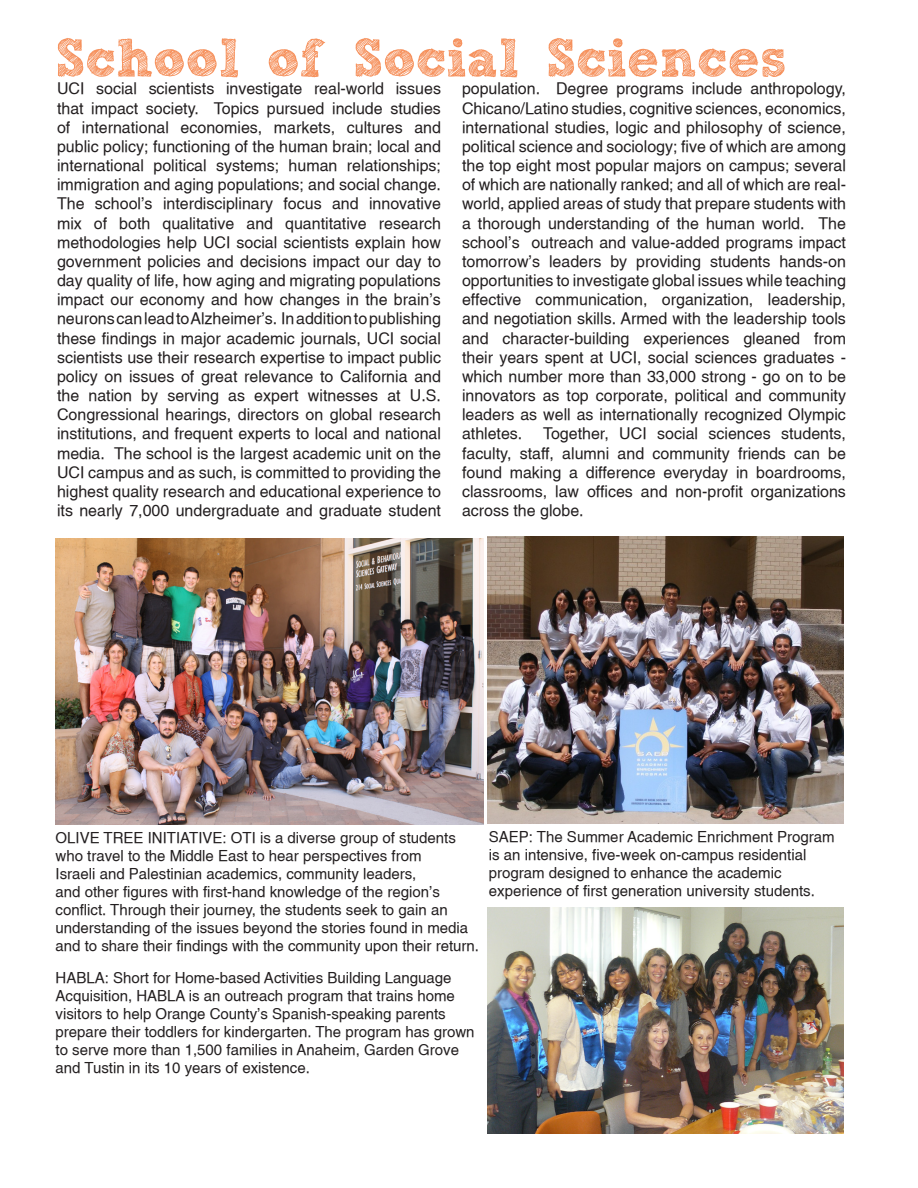
<style>
.page{position:relative;width:918px;height:1188px;background:#fff}
.page>*{position:absolute;margin:0;border:0;box-sizing:border-box;transform-origin:0 0}
.Panel_Pages{font:700 54px "freeversion Sketch Block";color:#f6925e}
.Panel_Pages-2{font:15.9px/19.2px "AWPC Helvetica";color:#231f20;text-align:justify}
.Panel_Pages-3{font:15px/18px "AWPC Helvetica";color:#231f20}
</style>
<div class="page">
<img style="left:488px;top:908px;width:355px;height:226px">
<img style="left:488px;top:537px;width:355px;height:286px">
<img style="left:56px;top:539px;width:428px;height:286px">
<p class="Panel_Pages" style="left:56px;top:38px;width:733px">School of Social Sciences</p>
<p class="Panel_Pages-2" style="left:57px;top:79px;width:386px">UCI social scientists investigate real-world issues that impact society. Topics pursued include studies of international economies, markets, cultures and public policy; functioning of the human brain; local and international political systems; human relationships; immigration and aging populations; and social change.<br>The school’s interdisciplinary focus and innovative mix of both qualitative and quantitative research methodologies help UCI social scientists explain how government policies and decisions impact our day to day quality of life, how aging and migrating populations impact our economy and how changes in the brain’s neurons can lead to Alzheimer’s. In addition to publishing these findings in major academic journals, UCI social scientists use their research expertise to impact public policy on issues of great relevance to California and the nation by serving as expert witnesses at U.S.<br>Congressional hearings, directors on global research institutions, and frequent experts to local and national media. The school is the largest academic unit on the UCI campus and as such, is committed to providing the highest quality research and educational experience to its nearly 7,000 undergraduate and graduate student</p>
<p class="Panel_Pages-2" style="left:462px;top:79px;width:386px">population. Degree programs include anthropology, Chicano/Latino studies, cognitive sciences, economics, international studies, logic and philosophy of science, political science and sociology; five of which are among the top eight most popular majors on campus; several of which are nationally ranked; and all of which are real&shy;world, applied areas of study that prepare students with a thorough understanding of the human world. The school’s outreach and value-added programs impact tomorrow’s leaders by providing students hands-on opportunities to investigate global issues while teaching effective communication, organization, leadership, and negotiation skills. Armed with the leadership tools and character-building experiences gleaned from their years spent at UCI, social sciences graduates - which number more than 33,000 strong - go on to be innovators as top corporate, political and community leaders as well as internationally recognized Olympic athletes.</p>
<p class="Panel_Pages-2" style="left:462px;top:424px;width:386px;text-indent:81px">Together, UCI social sciences students, faculty, staff, alumni and community friends can be found making a difference everyday in boardrooms, classrooms, law offices and non-profit organizations across the globe.</p>
<p class="Panel_Pages-3" style="left:56px;top:829px;width:425px">OLIVE TREE INITIATIVE: OTI is a diverse group of students who travel to the Middle East to hear perspectives from<br>Israeli and Palestinian academics, community leaders,<br>and other figures with first-hand knowledge of the region’s conflict. Through their journey, the students seek to gain an understanding of the issues beyond the stories found in media and to share their findings with the community upon their return.</p>
<p class="Panel_Pages-3" style="left:56px;top:968px;width:421px">HABLA: Short for Home-based Activities Building Language Acquisition, HABLA is an outreach program that trains home visitors to help Orange County’s Spanish-speaking parents prepare their toddlers for kindergarten. The program has grown to serve more than 1,500 families in Anaheim, Garden Grove and Tustin in its 10 years of existence.</p>
<p class="Panel_Pages-3" style="left:489px;top:827px;width:347px">SAEP: The Summer Academic Enrichment Program is an intensive, five-week on-campus residential program designed to enhance the academic experience of first generation university students.</p>
</div>
